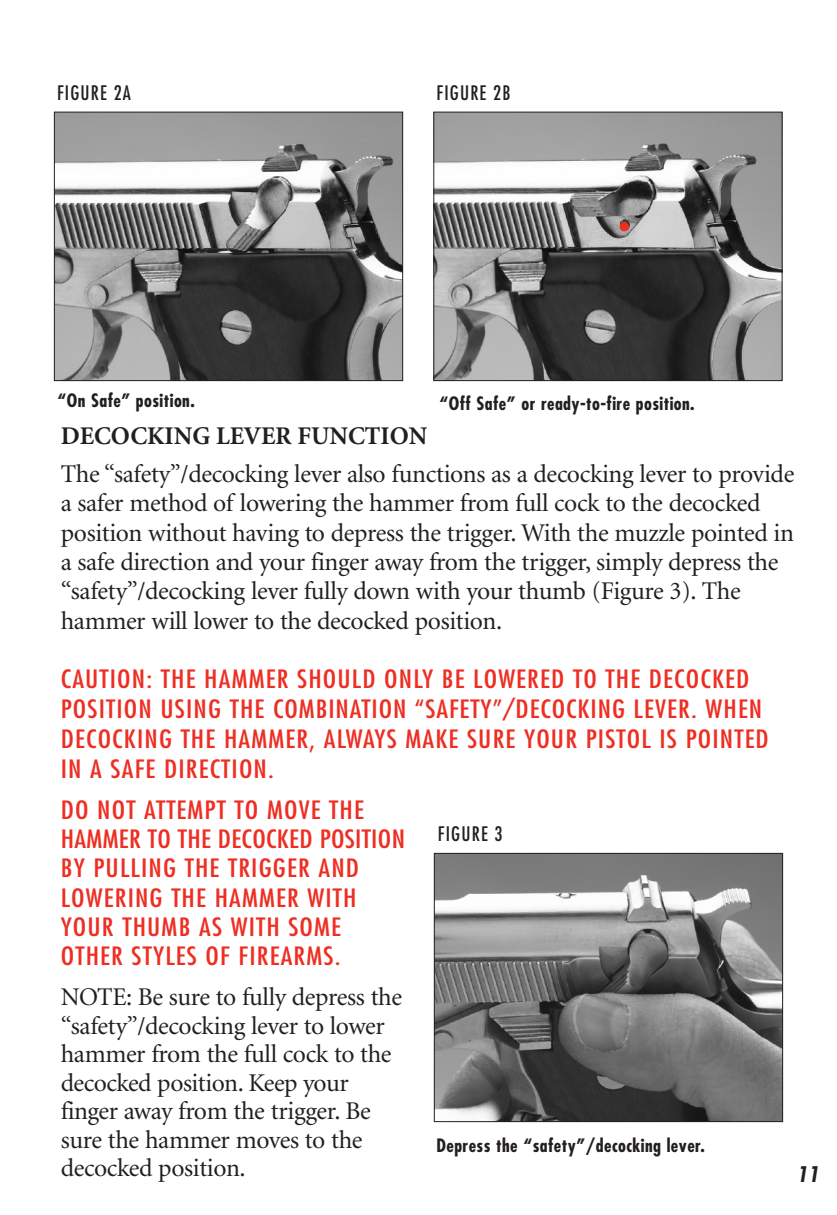
<style>
.page{position:relative;width:837px;height:1215px;background:#fff}
.page>*{position:absolute;margin:0;border:0;box-sizing:border-box;transform-origin:0 0}
.t1{font:25.5px/28.5px "Minion";letter-spacing:-.015em;color:#231f20}
.t2{font:700 25.5px "Minion";color:#231f20}
.t3{font:condensed 24.6px/29.1px "Futura";letter-spacing:.04em;color:#ee2e22;scale:1.15 1}
.t4{font:italic 800 21px "Futura";color:#231f20}
.t5{font:condensed 19.5px "Futura";letter-spacing:.06em;color:#231f20}
.t6{font:700 condensed 18px "Futura";letter-spacing:.025em;color:#231f20}
</style>
<div class="page">
<img style="left:56px;top:114px;width:345px;height:265px">
<div style="left:54px;top:112px;width:349px;height:269px;border:1px solid #231f20"></div>
<img style="left:435px;top:114px;width:345px;height:265px">
<div style="left:433px;top:112px;width:349px;height:269px;border:1px solid #231f20"></div>
<div style="left:620px;top:222px;width:9px;height:9px;background:#ee2e22;border-radius:50%"></div>
<img style="left:436px;top:855px;width:345px;height:265px">
<div style="left:434px;top:853px;width:349px;height:269px;border:1px solid #231f20"></div>
<p class="t5" style="left:57px;top:84px;width:75px">FIGURE 2A</p>
<p class="t5" style="left:437px;top:84px;width:76px">FIGURE 2B</p>
<p class="t6" style="left:58px;top:393px;width:139px">“On Safe” position.</p>
<p class="t6" style="left:440px;top:395px;width:257px">“Off Safe” or ready-to-fire position.</p>
<p class="t2" style="left:61px;top:426px;width:368px">DECOCKING LEVER FUNCTION</p>
<p class="t1" style="left:61px;top:461px;width:735px;line-height:29.4px">The “safety”/decocking lever also functions as a decocking lever to provide a safer method of lowering the hammer from full cock to the decocked position without having to depress the trigger. With the muzzle pointed in a safe direction and your finger away from the trigger, simply depress the “safety”/decocking lever fully down with your thumb (Figure 3). The hammer will lower to the decocked position.</p>
<p class="t3" style="left:61px;top:665px;width:617px;line-height:30px">CAUTION: THE HAMMER SHOULD ONLY BE LOWERED TO THE DECOCKED POSITION USING THE COMBINATION “SAFETY”/DECOCKING LEVER. WHEN DECOCKING THE HAMMER, ALWAYS MAKE SURE YOUR PISTOL IS POINTED IN A SAFE DIRECTION.</p>
<p class="t3" style="left:61px;top:797px;width:301px">DO NOT ATTEMPT TO MOVE THE<br>HAMMER TO THE DECOCKED POSITION<br>BY PULLING THE TRIGGER AND<br>LOWERING THE HAMMER WITH<br>YOUR THUMB AS WITH SOME<br>OTHER STYLES OF FIREARMS.</p>
<p class="t1" style="left:61px;top:985px;width:343px">NOTE: Be sure to fully depress the “safety”/decocking lever to lower hammer from the full cock to the decocked position. Keep your finger away from the trigger. Be sure the hammer moves to the decocked position.</p>
<p class="t5" style="left:438px;top:825px;width:66px">FIGURE 3</p>
<p class="t6" style="left:436px;top:1137px;width:270px">Depress the “safety”/decocking lever.</p>
<p class="t4" style="left:796px;top:1164px;width:25px">11</p>
</div>
